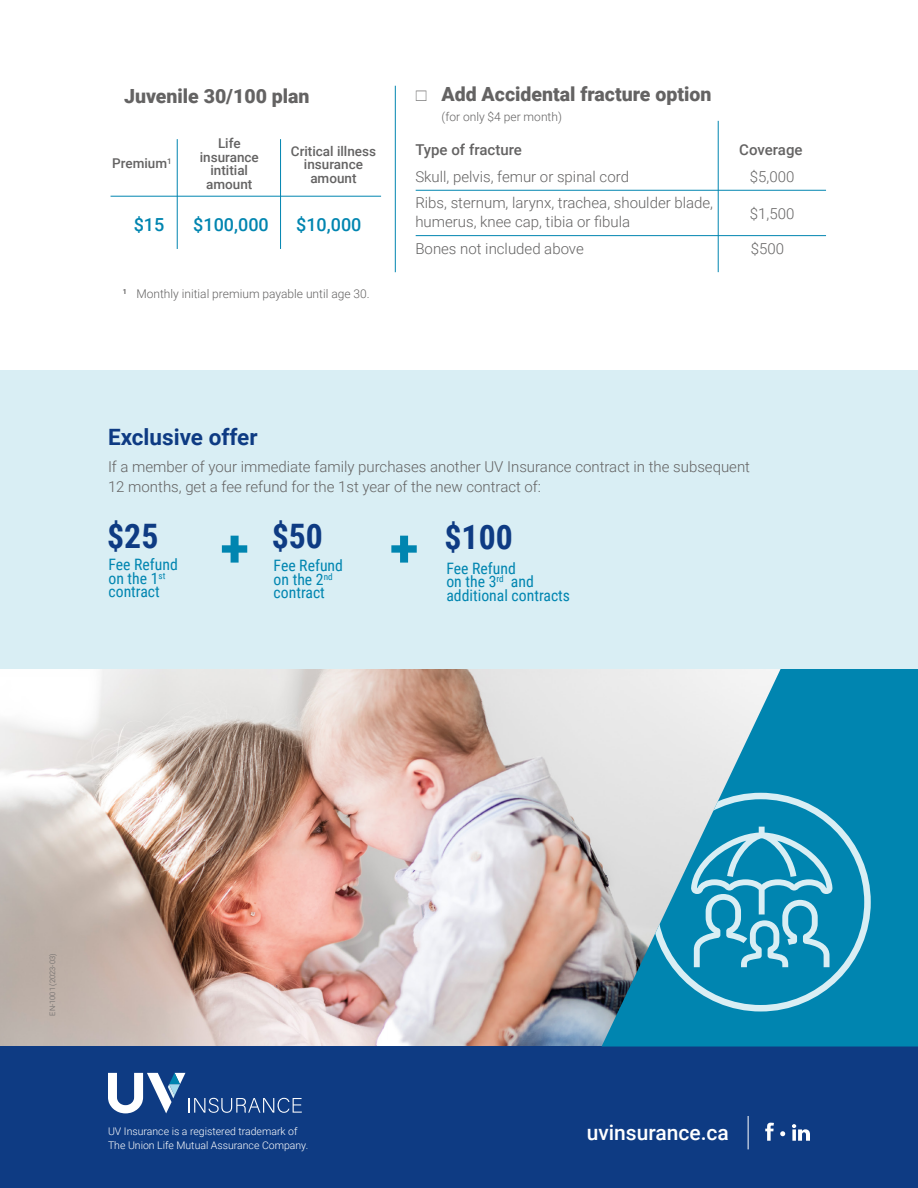
<style>
.page{position:relative;width:918px;height:1188px;background:#fff}
.page>*{position:absolute;margin:0;border:0;box-sizing:border-box;transform-origin:0 0}
.t1{font:900 52.05px "Roboto";color:#0085b0}
.t2{font:700 33.75px "Roboto Condensed";color:#0e3b83}
.t3{font:700 22.5px "Roboto";color:#0e3b83}
.t4{font:500 21px "Roboto";color:#fff}
.t5{font:900 19.5px "Roboto";color:#646363}
.t6{font:500 18px "Roboto";color:#0085b0}
.t7{font:15.75px/13.5px "Roboto Condensed";color:#0085b0}
.t8{font:300 15px/19.5px "Roboto";color:#646363}
.t9{font:500 15px "Roboto";color:#646363}
.t10{font:500 13.5px/13.5px "Roboto";color:#646363;text-align:center}
.t11{font:300 12px "Roboto";color:#646363}
.t12{font:300 10.5px/13.5px "Roboto";color:#fff}
.t13{font:300 7.5px "Roboto";color:#646363}
</style>
<div class="page">
<img style="left:0;top:669px;width:602px;height:378px">
<div style="left:0;top:1047px;width:918px;height:141px;background:#0e3b83"></div>
<hr style="left:395px;top:86px;width:1px;height:186px;background:#0085b0">
<hr style="left:718px;top:121px;width:1px;height:151px;background:#0085b0">
<hr style="left:280px;top:139px;width:1px;height:110px;background:#0085b0">
<hr style="left:177px;top:139px;width:1px;height:110px;background:#0085b0">
<hr style="left:416px;top:190px;width:410px;height:1px;background:#0085b0">
<hr style="left:111px;top:196px;width:270px;height:1px;background:#0085b0">
<hr style="left:416px;top:235px;width:410px;height:1px;background:#0085b0">
<svg style="left:602px;top:669px;width:316px;height:378px;background:#57a7c1"></svg>
<svg style="left:651px;top:793px;width:220px;height:219px;background:#41a2c1"></svg>
<svg style="left:765px;top:1123px;width:9px;height:18px"></svg>
<svg style="left:792px;top:1124px;width:18px;height:17px"></svg>
<svg style="left:780px;top:1131px;width:5px;height:5px"></svg>
<hr style="left:748px;top:1116px;width:1px;height:33px;background:#fff">
<svg style="left:108px;top:1073px;width:194px;height:40px"></svg>
<div style="left:0;top:370px;width:918px;height:299px;background:#d9eef4"></div>
<h3 class="t5" style="left:124px;top:82px;width:187px">Juvenile 30/100 plan</h3>
<p class="t10" style="left:112px;top:156px;width:61px">Premium<sup>1</sup></p>
<p class="t10" style="left:200px;top:136px;width:61px">Life insurance intitial amount</p>
<p class="t10" style="left:291px;top:144px;width:87px">Critical illness insurance amount</p>
<p class="t6" style="left:134px;top:212px;width:32px">$15</p>
<p class="t6" style="left:193px;top:212px;width:77px">$100,000</p>
<p class="t6" style="left:296px;top:212px;width:67px">$10,000</p>
<p class="t11" style="left:123px;top:286px;width:248px"><sup>1</sup> Monthly initial premium payable until age 30.</p>
<h3 class="t5" style="left:442px;top:81px;width:271px">Add Accidental fracture option</h3>
<p class="t11" style="left:442px;top:108px;width:122px">(for only $4 per month)</p>
<p class="t9" style="left:415px;top:140px;width:108px">Type of fracture</p>
<p class="t9" style="left:739px;top:140px;width:65px">Coverage</p>
<p class="t8" style="left:415px;top:166px;width:215px">Skull, pelvis, femur or spinal cord</p>
<p class="t8" style="left:750px;top:166px;width:46px">$5,000</p>
<p class="t8" style="left:415px;top:192px;width:299px">Ribs, sternum, larynx, trachea, shoulder blade, humerus, knee cap, tibia or fibula</p>
<p class="t8" style="left:415px;top:238px;width:170px">Bones not included above</p>
<p class="t8" style="left:750px;top:203px;width:46px">$1,500</p>
<p class="t8" style="left:751px;top:238px;width:35px">$500</p>
<h3 class="t3" style="left:108px;top:422px;width:151px">Exclusive offer</h3>
<p class="t8" style="left:108px;top:457px;width:644px">If a member of your immediate family purchases another UV Insurance contract in the subsequent<br>12 months, get a fee refund for the 1st year of the new contract of:</p>
<h2 class="t2" style="left:107px;top:512px;width:53px">$25</h2>
<h2 class="t2" style="left:272px;top:513px;width:53px">$50</h2>
<h2 class="t2" style="left:445px;top:514px;width:70px">$100</h2>
<p class="t7" style="left:109px;top:557px;width:71px">Fee Refund on the 1<sup>st </sup>contract</p>
<p class="t7" style="left:274px;top:559px;width:71px">Fee Refund on the 2<sup>nd </sup>contract</p>
<p class="t7" style="left:446px;top:561px;width:125px">Fee Refund<br>on the 3<sup>rd</sup> and additional contracts</p>
<h1 class="t1" style="left:221px;top:511px;width:29px">+</h1>
<h1 class="t1" style="left:390px;top:511px;width:29px">+</h1>
<p class="t13" style="left:47px;top:1016px;width:63px;rotate:-90deg">EN-1001 (2023-03)</p>
<p class="t12" style="left:108px;top:1124px;width:202px">UV Insurance is a registered trademark of<br>The Union Life Mutual Assurance Company.</p>
<h3 class="t4" style="left:587px;top:1117px;width:144px">uvinsurance.ca</h3>
</div>
